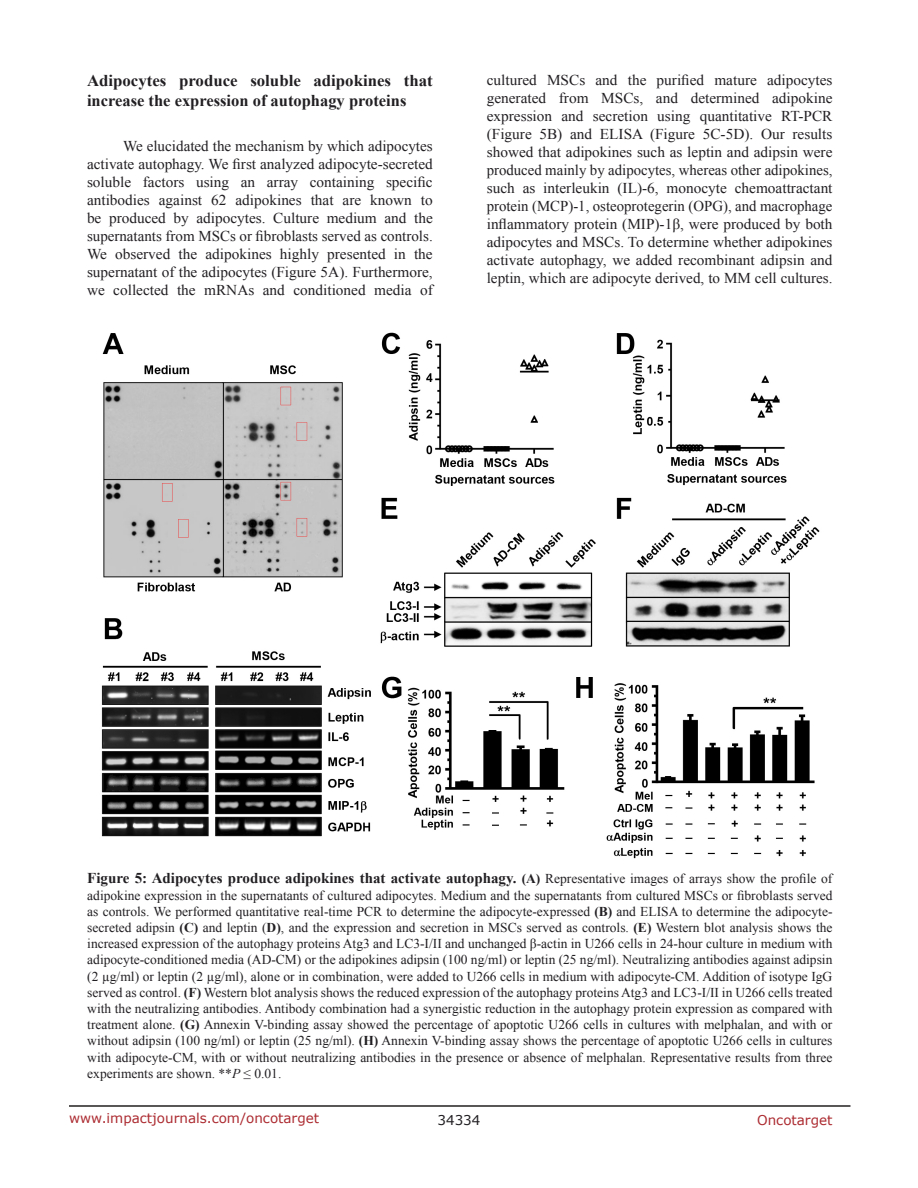
<style>
.page{position:relative;width:918px;height:1188px;background:#fff}
.page>*{position:absolute;margin:0;border:0;box-sizing:border-box;transform-origin:0 0}
.SubHeading{font:700 16.5px/19.8px "Times New Roman";color:#221f22}
.BodyText{font:15px/18px "Times New Roman";color:#221f22;text-align:justify}
.FigureText{font:700 15px "Times New Roman";color:#221f22}
.FigureText-2{font:13.5px/16.2px "Times New Roman";color:#221f22;text-align:justify}
.t1{font:13.5px "Verdana";color:#ac2b31}
.t2{font:13.5px "Verdana";color:#221f22}
.s1{font-size:13.5px}
.s2{font-weight:400;font-size:13.5px}
.s3{font-weight:700}
.s4{font-style:italic}
</style>
<div class="page">
<hr style="left:69px;top:1105px;width:781px;height:2px;background:#231f20">
<img style="left:101px;top:332px;width:719px;height:527px">
<p class="SubHeading" style="left:87px;top:70px;width:347px">Adipocytes produce soluble adipokines that increase the expression of autophagy proteins</p>
<p class="BodyText" style="left:87px;top:137px;width:347px;text-indent:36px">We elucidated the mechanism by which adipocytes activate autophagy. We first analyzed adipocyte-secreted soluble factors using an array containing specific antibodies against 62 adipokines that are known to be produced by adipocytes. Culture medium and the supernatants from MSCs or fibroblasts served as controls.<br>We observed the adipokines highly presented in the supernatant of the adipocytes (Figure 5A). Furthermore, we collected the mRNAs and conditioned media of</p>
<p class="BodyText" style="left:487px;top:71px;width:347px">cultured MSCs and the purified mature adipocytes generated from MSCs, and determined adipokine expression and secretion using quantitative RT-PCR (Figure 5B) and ELISA (Figure 5C-5D). Our results showed that adipokines such as leptin and adipsin were produced mainly by adipocytes, whereas other adipokines, such as interleukin (IL)-6, monocyte chemoattractant protein (MCP)-1, osteoprotegerin (OPG), and macrophage inflammatory protein (MIP)-1β, were produced by both adipocytes and MSCs. To determine whether adipokines activate autophagy, we added recombinant adipsin and leptin, which are adipocyte derived, to MM cell cultures.</p>
<p class="FigureText" style="left:87px;top:868px;width:747px">Figure 5: Adipocytes produce adipokines that activate autophagy. <span class="s1">(A)</span> <span class="s2">Representative images of arrays show the profile of</span></p>
<p class="FigureText-2" style="left:87px;top:887px;width:747px">adipokine expression in the supernatants of cultured adipocytes. Medium and the supernatants from cultured MSCs or fibroblasts served as controls. We performed quantitative real-time PCR to determine the adipocyte-expressed <span class="s3">(B)</span> and ELISA to determine the adipocyte&shy;secreted adipsin <span class="s3">(C)</span> and leptin (<span class="s3">D)</span>, and the expression and secretion in MSCs served as controls. <span class="s3">(E)</span> Western blot analysis shows the increased expression of the autophagy proteins Atg3 and LC3-I/II and unchanged β-actin in U266 cells in 24-hour culture in medium with adipocyte-conditioned media (AD-CM) or the adipokines adipsin (100 ng/ml) or leptin (25 ng/ml). Neutralizing antibodies against adipsin (2 µg/ml) or leptin (2 µg/ml), alone or in combination, were added to U266 cells in medium with adipocyte-CM. Addition of isotype IgG served as control. <span class="s3">(F)</span> Western blot analysis shows the reduced expression of the autophagy proteins Atg3 and LC3-I/II in U266 cells treated with the neutralizing antibodies. Antibody combination had a synergistic reduction in the autophagy protein expression as compared with treatment alone. <span class="s3">(G)</span> Annexin V-binding assay showed the percentage of apoptotic U266 cells in cultures with melphalan, and with or without adipsin (100 ng/ml) or leptin (25 ng/ml). <span class="s3">(H)</span> Annexin V-binding assay shows the percentage of apoptotic U266 cells in cultures with adipocyte-CM, with or without neutralizing antibodies in the presence or absence of melphalan. Representative results from three experiments are shown. **<span class="s4">P</span> ≤ 0.01.</p>
<p class="t1" style="left:69px;top:1109px;width:252px">www.impactjournals.com/oncotarget</p>
<p class="t2" style="left:438px;top:1111px;width:44px">34334</p>
<p class="t1" style="left:757px;top:1111px;width:77px">Oncotarget</p>
</div>
